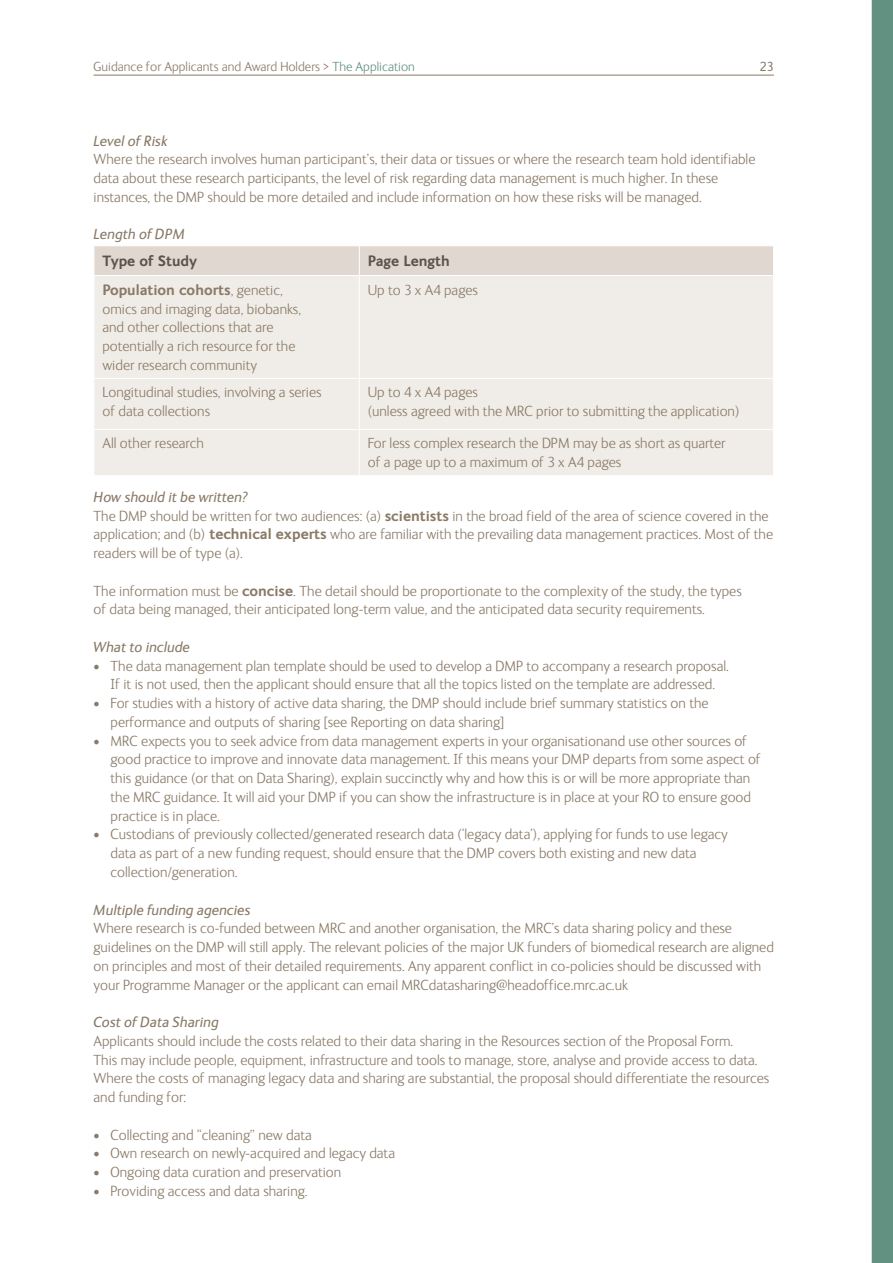
<style>
.page{position:relative;width:893px;height:1263px;background:#fff}
.page>*{position:absolute;margin:0;border:0;box-sizing:border-box;transform-origin:0 0}
.t1{font:300 15px/18.8px "FS Ingrid";color:#8a7a67}
.t2{font:italic 15px "FS Ingrid";color:#8a7a67}
.t3{font:700 15px "FS Ingrid";color:#5f514c}
.t4{font:300 13.5px "FS Ingrid";color:#8a7a67}
.t5{font:13.5px "FS Ingrid";color:#8a7a67}
.s1{color:#639181}
.s2{font-weight:700}
.s3{font-weight:400;font-style:italic}
</style>
<div class="page">
<hr style="left:94px;top:75px;width:680px;height:1px;background:#8a7a67">
<div style="left:872px;top:0;width:21px;height:1263px;background:#639181"></div>
<div style="left:95px;top:276px;width:678px;height:199px;background:#f0ede8"></div>
<div style="left:94px;top:246px;width:679px;height:29px;background:#e0d8d0"></div>
<hr style="left:359px;top:276px;width:1px;height:102px;background:#fff">
<hr style="left:94px;top:378px;width:265px;height:1px;background:#fff">
<hr style="left:359px;top:378px;width:415px;height:1px;background:#fff">
<hr style="left:359px;top:379px;width:1px;height:50px;background:#fff">
<hr style="left:94px;top:429px;width:265px;height:1px;background:#fff">
<hr style="left:359px;top:429px;width:415px;height:1px;background:#fff">
<hr style="left:359px;top:430px;width:1px;height:45px;background:#fff">
<p class="t4" style="left:94px;top:59px;width:323px">Guidance for Applicants and Award Holders &gt; <span class="s1">The Application</span></p>
<p class="t5" style="left:760px;top:59px;width:16px">23</p>
<p class="t2" style="left:94px;top:133px;width:75px">Level of Risk</p>
<p class="t1" style="left:94px;top:150px;width:663px">Where the research involves human participant’s, their data or tissues or where the research team hold identifiable data about these research participants, the level of risk regarding data management is much higher. In these instances, the DMP should be more detailed and include information on how these risks will be managed.</p>
<p class="t2" style="left:94px;top:227px;width:93px">Length of DPM</p>
<p class="t3" style="left:102px;top:252px;width:96px">Type of Study</p>
<p class="t3" style="left:368px;top:252px;width:83px">Page Length</p>
<p class="t1" style="left:102px;top:281px;width:200px"><span class="s2">Population cohorts</span>, genetic, omics and imaging data, biobanks, and other collections that are potentially a rich resource for the wider research community</p>
<p class="t1" style="left:368px;top:281px;width:112px">Up to 3 x A4 pages</p>
<p class="t1" style="left:102px;top:383px;width:221px">Longitudinal studies, involving a series of data collections</p>
<p class="t1" style="left:368px;top:383px;width:373px">Up to 4 x A4 pages<br>(unless agreed with the MRC prior to submitting the application)</p>
<p class="t1" style="left:102px;top:434px;width:103px">All other research</p>
<p class="t1" style="left:368px;top:434px;width:359px">For less complex research the DPM may be as short as quarter of a page up to a maximum of 3 x A4 pages</p>
<p class="t1" style="left:94px;top:488px;width:681px"><span class="s3">How should it be written?<br></span>The DMP should be written for two audiences: (a) <span class="s2">scientists</span> in the broad field of the area of science covered in the application; and (b) <span class="s2">technical experts</span> who are familiar with the prevailing data management practices. Most of the readers will be of type (a).</p>
<p class="t1" style="left:94px;top:582px;width:650px">The information must be <span class="s2">concise</span>. The detail should be proportionate to the complexity of the study, the types of data being managed, their anticipated long-term value, and the anticipated data security requirements.</p>
<p class="t2" style="left:94px;top:639px;width:98px">What to include</p>
<p class="t1" style="left:94px;top:657px;width:637px;text-align:center">• The data management plan template should be used to develop a DMP to accompany a research proposal.<br>If it is not used, then the applicant should ensure that all the topics listed on the template are addressed.</p>
<p class="t1" style="left:111px;top:694px;width:599px;text-indent:-17px">• For studies with a history of active data sharing, the DMP should include brief summary statistics on the performance and outputs of sharing [see Reporting on data sharing]</p>
<p class="t1" style="left:111px;top:732px;width:652px;text-indent:-17px">• MRC expects you to seek advice from data management experts in your organisationand use other sources of good practice to improve and innovate data management. If this means your DMP departs from some aspect of this guidance (or that on Data Sharing), explain succinctly why and how this is or will be more appropriate than the MRC guidance. It will aid your DMP if you can show the infrastructure is in place at your RO to ensure good practice is in place.</p>
<p class="t1" style="left:111px;top:825px;width:619px;text-indent:-17px">• Custodians of previously collected/generated research data (‘legacy data’), applying for funds to use legacy data as part of a new funding request, should ensure that the DMP covers both existing and new data collection/generation.</p>
<p class="t2" style="left:94px;top:902px;width:158px">Multiple funding agencies</p>
<p class="t1" style="left:94px;top:919px;width:682px">Where research is co-funded between MRC and another organisation, the MRC’s data sharing policy and these guidelines on the DMP will still apply. The relevant policies of the major UK funders of biomedical research are aligned on principles and most of their detailed requirements. Any apparent conflict in co-policies should be discussed with your Programme Manager or the applicant can email MRCdatasharing@headoffice.mrc.ac.uk</p>
<p class="t2" style="left:94px;top:1014px;width:127px">Cost of Data Sharing</p>
<p class="t1" style="left:94px;top:1032px;width:677px">Applicants should include the costs related to their data sharing in the Resources section of the Proposal Form.<br>This may include people, equipment, infrastructure and tools to manage, store, analyse and provide access to data.<br>Where the costs of managing legacy data and sharing are substantial, the proposal should differentiate the resources and funding for:</p>
<p class="t1" style="left:94px;top:1125px;width:220px">• Collecting and “cleaning” new data</p>
<p class="t1" style="left:94px;top:1144px;width:303px">• Own research on newly-acquired and legacy data</p>
<p class="t1" style="left:94px;top:1163px;width:249px">• Ongoing data curation and preservation</p>
<p class="t1" style="left:94px;top:1182px;width:216px">• Providing access and data sharing.</p>
</div>
